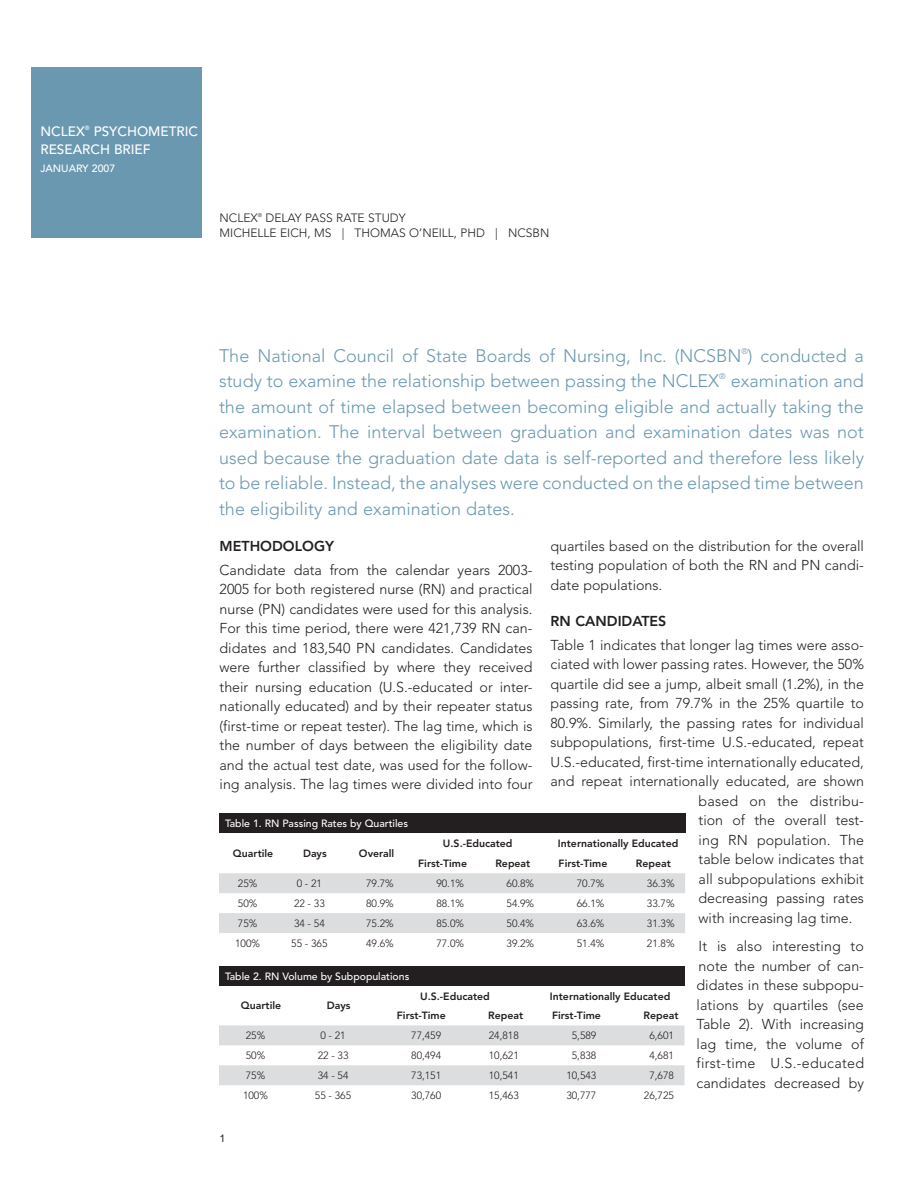
<style>
.page{position:relative;width:918px;height:1188px;background:#fff}
.page>*{position:absolute;margin:0;border:0;box-sizing:border-box;transform-origin:0 0}
.t1{font:300 18px/25.5px "Avenir LT Std";color:#6a98b0;text-align:justify}
.t2{font:300 14.25px/19.5px "Avenir LT Std";color:#231f20;text-align:justify}
.t3{font:800 14.25px "Avenir LT Std";color:#231f20}
.t4{font:500 13.5px/18px "Avenir LT Std";color:#fff}
.t5{font:300 12px "Avenir LT Std";color:#231f20}
.t6{font:300 10.5px "Avenir LT Std";color:#231f20}
.t7{font:800 10.5px "Avenir LT Std";color:#231f20}
.t8{font:500 10.5px "Avenir LT Std";color:#fff}
.t9{font:300 8.1px "Avenir LT Std";color:#6a98b0}
.t10{font:300 5.4px "Avenir LT Std";color:#231f20}
</style>
<div class="page">
<div style="left:31px;top:68px;width:171px;height:170px;background:#6a98b0"></div>
<div style="left:219px;top:813px;width:466px;height:20px;background:#231f20"></div>
<svg style="left:219px;top:873px;width:466px;height:60px"></svg>
<div style="left:219px;top:966px;width:465px;height:20px;background:#231f20"></div>
<svg style="left:219px;top:1025px;width:465px;height:60px"></svg>
<p class="t4" style="left:40px;top:123px;width:159px">nclex<sup>®</sup> psychometric research brief</p>
<p class="t8" style="left:40px;top:163px;width:76px">January 2007</p>
<p class="t5" style="left:220px;top:211px;width:40px">NCLEX</p>
<p class="t10" style="left:258px;top:212px;width:6px">®</p>
<p class="t5" style="left:266px;top:211px;width:111px">Delay pass rate stud</p>
<p class="t5" style="left:399px;top:211px;width:8px">y</p>
<p class="t5" style="left:220px;top:226px;width:39px">Michelle</p>
<p class="t5" style="left:280px;top:226px;width:268px">Eich, MS | Thomas O’Neill, PhD | Ncsbn</p>
<p class="t9" style="left:741px;top:346px;width:8px">®</p>
<p class="t1" style="left:219px;top:343px;width:646px">The National Council of State Boards of Nursing, I nc. (NCSB N ) conducted a</p>
<p class="t1" style="left:219px;top:368px;width:502px">study to examine the relationship between passing the NCLEX</p>
<p class="t9" style="left:719px;top:371px;width:8px">®</p>
<p class="t1" style="left:219px;top:368px;width:647px;text-indent:512px">examination and the amount of time elapsed between becoming eligible and actually taking the examination. The interval between graduation and examination dates was not used because the graduation date data is self-reported and therefore less likely to be reliable. I nstead, the analyses were conducted on the elapsed time between the eligibility and examination dates.</p>
<p class="t2" style="left:550px;top:536px;width:315px">quartiles based on the distribution for the overall testing population of both the RN and PN candi&shy;date populations.</p>
<p class="t3" style="left:550px;top:612px;width:117px">RN Can didates</p>
<p class="t2" style="left:550px;top:635px;width:315px">Table 1 indicates that longer lag times were asso-</p>
<p class="t2" style="left:550px;top:655px;width:315px">ciated with lower passing rates. H owever, the 50%</p>
<p class="t2" style="left:550px;top:674px;width:315px">quartile did see a jump, albeit small (1.2%), in the</p>
<p class="t2" style="left:550px;top:694px;width:315px">passing rate, from 79.7% in the 25% quartile to</p>
<p class="t2" style="left:550px;top:713px;width:315px">80.9%. Similarly, the passing rates for individual</p>
<p class="t2" style="left:550px;top:733px;width:315px">subpopulations, first-time U.S.-educated, repeat</p>
<p class="t2" style="left:550px;top:752px;width:315px">U.S.-educated, first-time internationally educated,</p>
<p class="t2" style="left:550px;top:772px;width:315px">and repeat internationally educated, are shown</p>
<p class="t2" style="left:699px;top:791px;width:167px">based on the distribu-</p>
<p class="t2" style="left:699px;top:811px;width:167px">tion of the overall test-</p>
<p class="t2" style="left:699px;top:830px;width:167px">ing RN population. The</p>
<p class="t2" style="left:699px;top:850px;width:167px">table below indicates that</p>
<p class="t2" style="left:699px;top:869px;width:167px">all subpopulations exhibit</p>
<p class="t2" style="left:699px;top:889px;width:167px">decreasing passing rates</p>
<p class="t2" style="left:699px;top:908px;width:155px">with increasing lag time.</p>
<p class="t2" style="left:697px;top:937px;width:169px">It is also interesting to note the number of can&shy;didates in these subpopu&shy;lations by quartiles (see Table 2). With increasing lag time, the volume of first-time U.S.-educated candidates decreased by</p>
<p class="t3" style="left:220px;top:537px;width:116px">Methodology</p>
<p class="t2" style="left:220px;top:560px;width:314px">Candidate data from the calendar years 2003- 2005 for both registered nurse (RN) and practical nurse (PN) candidates were used for this analysis.<br>For this time period, there were 421,739 RN can&shy;didates and 183,540 PN candidates. Candidates were further classified by where they received their nursing education (U.S.-educated or inter&shy;nationally educated) and by their repeater status (first-time or repeat tester). The lag time, which is the number of days between the eligibility date and the actual test date, was used for the follow&shy;ing analysis. The lag times were divided into four</p>
<p class="t8" style="left:225px;top:818px;width:185px">Table 1. RN Passing Rates by Quartiles</p>
<p class="t7" style="left:233px;top:847px;width:42px">Quartile</p>
<p class="t7" style="left:303px;top:847px;width:25px">Days</p>
<p class="t7" style="left:359px;top:847px;width:37px">Overall</p>
<p class="t7" style="left:443px;top:837px;width:71px">U.S.-Educated</p>
<p class="t7" style="left:558px;top:837px;width:122px">Internationally Educated</p>
<p class="t7" style="left:418px;top:857px;width:50px">First-Time</p>
<p class="t7" style="left:495px;top:857px;width:37px">Repeat</p>
<p class="t7" style="left:559px;top:857px;width:50px">First-Time</p>
<p class="t7" style="left:636px;top:857px;width:37px">Repeat</p>
<p class="t6" style="left:238px;top:877px;width:21px">25%</p>
<p class="t6" style="left:297px;top:877px;width:27px">0 - 21</p>
<p class="t6" style="left:366px;top:877px;width:29px">79.7%</p>
<p class="t6" style="left:436px;top:877px;width:29px">90.1%</p>
<p class="t6" style="left:507px;top:877px;width:29px">60.8%</p>
<p class="t6" style="left:577px;top:877px;width:29px">70.7%</p>
<p class="t6" style="left:647px;top:877px;width:29px">36.3%</p>
<p class="t6" style="left:238px;top:897px;width:21px">50%</p>
<p class="t6" style="left:294px;top:897px;width:32px">22 - 33</p>
<p class="t6" style="left:366px;top:897px;width:29px">80.9%</p>
<p class="t6" style="left:436px;top:897px;width:29px">88.1%</p>
<p class="t6" style="left:507px;top:897px;width:29px">54.9%</p>
<p class="t6" style="left:577px;top:897px;width:29px">66.1%</p>
<p class="t6" style="left:647px;top:897px;width:29px">33.7%</p>
<p class="t6" style="left:238px;top:917px;width:21px">75%</p>
<p class="t6" style="left:294px;top:917px;width:32px">34 - 54</p>
<p class="t6" style="left:366px;top:917px;width:29px">75.2%</p>
<p class="t6" style="left:436px;top:917px;width:29px">85.0%</p>
<p class="t6" style="left:507px;top:917px;width:29px">50.4%</p>
<p class="t6" style="left:577px;top:917px;width:29px">63.6%</p>
<p class="t6" style="left:647px;top:917px;width:29px">31.3%</p>
<p class="t6" style="left:235px;top:937px;width:26px">100%</p>
<p class="t6" style="left:291px;top:937px;width:38px">55 - 365</p>
<p class="t6" style="left:366px;top:937px;width:29px">49.6%</p>
<p class="t6" style="left:436px;top:937px;width:29px">77.0%</p>
<p class="t6" style="left:507px;top:937px;width:29px">39.2%</p>
<p class="t6" style="left:577px;top:937px;width:29px">51.4%</p>
<p class="t6" style="left:647px;top:937px;width:29px">21.8%</p>
<p class="t8" style="left:225px;top:970px;width:186px">Table 2. RN Volume by Subpopulations</p>
<p class="t7" style="left:241px;top:1000px;width:42px">Quartile</p>
<p class="t7" style="left:327px;top:1000px;width:25px">Days</p>
<p class="t7" style="left:420px;top:990px;width:71px">U.S.-Educated</p>
<p class="t7" style="left:550px;top:990px;width:122px">Internationally Educated</p>
<p class="t7" style="left:397px;top:1010px;width:50px">First-Time</p>
<p class="t7" style="left:488px;top:1010px;width:37px">Repeat</p>
<p class="t7" style="left:552px;top:1010px;width:50px">First-Time</p>
<p class="t7" style="left:643px;top:1010px;width:37px">Repeat</p>
<p class="t6" style="left:246px;top:1030px;width:21px">25%</p>
<p class="t6" style="left:320px;top:1030px;width:27px">0 - 21</p>
<p class="t6" style="left:411px;top:1030px;width:32px">77,459</p>
<p class="t6" style="left:489px;top:1030px;width:32px">24,818</p>
<p class="t6" style="left:572px;top:1030px;width:26px">5,589</p>
<p class="t6" style="left:649px;top:1030px;width:26px">6,601</p>
<p class="t6" style="left:246px;top:1050px;width:21px">50%</p>
<p class="t6" style="left:318px;top:1050px;width:32px">22 - 33</p>
<p class="t6" style="left:411px;top:1050px;width:32px">80,494</p>
<p class="t6" style="left:489px;top:1050px;width:32px">10,621</p>
<p class="t6" style="left:572px;top:1050px;width:26px">5,838</p>
<p class="t6" style="left:649px;top:1050px;width:26px">4,681</p>
<p class="t6" style="left:246px;top:1069px;width:21px">75%</p>
<p class="t6" style="left:318px;top:1069px;width:32px">34 - 54</p>
<p class="t6" style="left:411px;top:1069px;width:32px">73,151</p>
<p class="t6" style="left:489px;top:1069px;width:32px">10,541</p>
<p class="t6" style="left:566px;top:1069px;width:32px">10,543</p>
<p class="t6" style="left:649px;top:1069px;width:26px">7,678</p>
<p class="t6" style="left:243px;top:1089px;width:26px">100%</p>
<p class="t6" style="left:315px;top:1089px;width:38px">55 - 365</p>
<p class="t6" style="left:411px;top:1089px;width:32px">30,760</p>
<p class="t6" style="left:489px;top:1089px;width:32px">15,463</p>
<p class="t6" style="left:566px;top:1089px;width:32px">30,777</p>
<p class="t6" style="left:644px;top:1089px;width:32px">26,725</p>
</div>
